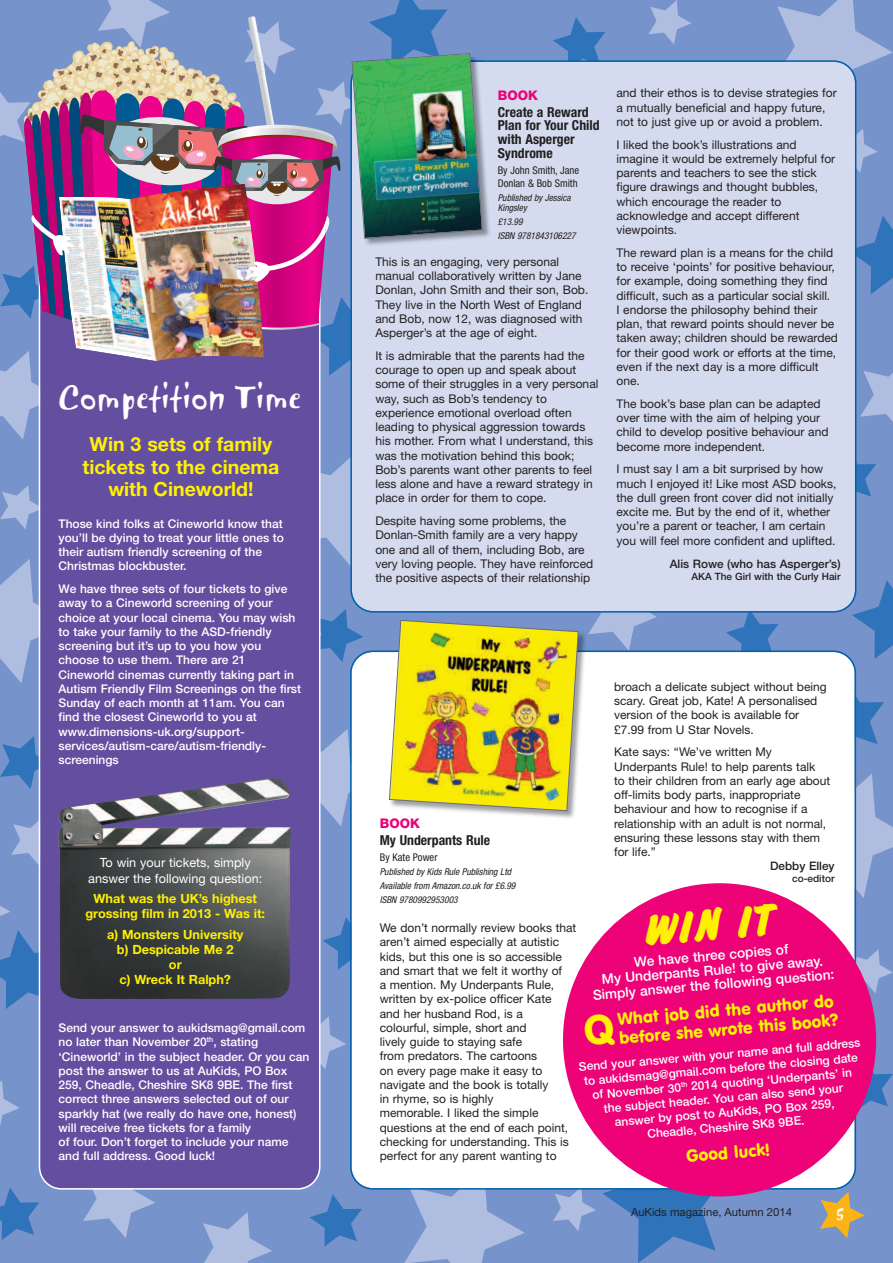
<style>
.page{position:relative;width:893px;height:1263px;background:#7693cb}
.page>*{position:absolute;margin:0;border:0;box-sizing:border-box;transform-origin:0 0}
.t1{font:46.95px "Sayer Script Black";color:#fff101;scale:.84 1}
.t2{font:36.15px "Airstream ITC";color:#fff}
.t3{font:700 19.5px/22.5px "Helvetica Neue LT";color:#fff101;text-align:center}
.t4{font:18.6px "Airstream ITC";color:#fff}
.t5{font:16.8px/19px "VAG Rounded BT";color:#fff101}
.t6{font:500 13.8px/14.5px "Helvetica Neue LT";color:#fff;text-align:center}
.t7{font:700 condensed 13.8px/13.8px "Helvetica Neue LT";color:#231f20}
.t8{font:800 13.35px "Helvetica Neue LT";color:#ed0277}
.t9{font:700 12.75px/15.1px "Helvetica Neue LT";color:#fff101;text-align:center}
.t10{font:12.75px/15.1px "Helvetica Neue LT";color:#fff;text-align:center}
.t11{font:12px/14.2px "Helvetica Neue LT";color:#231f20}
.t12{font:500 12px/14.2px "Helvetica Neue LT";color:#fff}
.t13{font:500 11.7px "Helvetica Neue LT";color:#231f20}
.t14{font:11.25px "Helvetica Neue LT";color:#231f20}
.t15{font:condensed 10.65px/12.8px "Helvetica Neue LT";color:#231f20}
.t16{font:500 10.05px "Helvetica Neue LT";color:#231f20}
.t17{font:italic condensed 9.45px/13.8px "Helvetica Neue LT";color:#231f20}
</style>
<div class="page">
<svg style="left:0;top:559px;width:39px;height:124px"></svg>
<svg style="left:0;top:1080px;width:19px;height:46px"></svg>
<svg style="left:320px;top:1016px;width:26px;height:53px"></svg>
<svg style="left:404px;top:1189px;width:121px;height:74px"></svg>
<svg style="left:777px;top:0;width:116px;height:112px"></svg>
<svg style="left:320px;top:446px;width:30px;height:125px"></svg>
<svg style="left:856px;top:773px;width:37px;height:125px"></svg>
<svg style="left:0;top:736px;width:39px;height:53px"></svg>
<svg style="left:320px;top:609px;width:43px;height:53px"></svg>
<svg style="left:856px;top:449px;width:20px;height:53px"></svg>
<svg style="left:0;top:1188px;width:39px;height:52px"></svg>
<svg style="left:323px;top:917px;width:27px;height:53px"></svg>
<svg style="left:309px;top:1194px;width:53px;height:52px"></svg>
<svg style="left:858px;top:1061px;width:35px;height:51px"></svg>
<svg style="left:726px;top:613px;width:53px;height:37px"></svg>
<svg style="left:553px;top:17px;width:52px;height:43px"></svg>
<svg style="left:856px;top:683px;width:28px;height:68px"></svg>
<svg style="left:602px;top:1189px;width:125px;height:74px"></svg>
<svg style="left:852px;top:580px;width:41px;height:79px"></svg>
<svg style="left:856px;top:216px;width:37px;height:78px"></svg>
<svg style="left:320px;top:729px;width:30px;height:97px"></svg>
<svg style="left:0;top:816px;width:39px;height:193px"></svg>
<svg style="left:83px;top:1189px;width:72px;height:49px"></svg>
<svg style="left:203px;top:1212px;width:69px;height:51px"></svg>
<svg style="left:860px;top:371px;width:33px;height:51px"></svg>
<svg style="left:0;top:485px;width:39px;height:44px"></svg>
<svg style="left:649px;top:0;width:42px;height:44px"></svg>
<svg style="left:856px;top:129px;width:22px;height:44px"></svg>
<svg style="left:553px;top:1189px;width:43px;height:42px"></svg>
<svg style="left:856px;top:949px;width:37px;height:44px"></svg>
<div style="left:350px;top:650px;width:506px;height:539px;background:#fff"></div>
<div style="left:350px;top:60px;width:506px;height:553px;background:#d4dbee"></div>
<div style="left:39px;top:440px;width:281px;height:749px;background:#644ea0"></div>
<svg style="left:820px;top:1192px;width:45px;height:46px"></svg>
<img style="left:579px;top:633px;width:6px;height:17px">
<svg style="left:588px;top:580px;width:69px;height:71px"></svg>
<img style="left:385px;top:652px;width:205px;height:172px">
<img style="left:579px;top:650px;width:11px;height:2px">
<img style="left:389px;top:620px;width:190px;height:191px">
<img style="left:58px;top:778px;width:233px;height:221px">
<img style="left:483px;top:62px;width:13px;height:190px">
<img style="left:0;top:0;width:483px;height:440px">
<div style="left:563px;top:883px;width:313px;height:313px;background:#ed0277;border-radius:50%"></div>
<h2 class="t2" style="left:58px;top:383px;width:245px">Competition Time</h2>
<h3 class="t3" style="left:82px;top:435px;width:198px">Win 3 sets of family tickets to the cinema with Cineworld!</h3>
<p class="t12" style="left:59px;top:517px;width:227px">Those kind folks at Cineworld know that you’ll be dying to treat your little ones to their autism friendly screening of the Christmas blockbuster.</p>
<p class="t12" style="left:59px;top:583px;width:244px">We have three sets of four tickets to give away to a Cineworld screening of your choice at your local cinema. You may wish to take your family to the ASD-friendly screening but it’s up to you how you choose to use them. There are 21<br>Cineworld cinemas currently taking part in Autism Friendly Film Screenings on the first Sunday of each month at 11am. You can find the closest Cineworld to you at www.dimensions-uk.org/support&shy;services/autism-care/autism-friendly&shy;screenings</p>
<p class="t10" style="left:88px;top:856px;width:175px">To win your tickets, simply answer the following question:</p>
<p class="t9" style="left:86px;top:892px;width:181px">What was the UK’s highest grossing film in 2013 - Was it:</p>
<p class="t9" style="left:107px;top:928px;width:138px">a) Monsters University b) Despicable Me 2<br>or<br>c) Wreck It Ralph?</p>
<p class="t12" style="left:59px;top:1022px;width:252px">Send your answer to aukidsmag@gmail.com no later than November 20<sup>th</sup>, stating ‘Cineworld’ in the subject header. Or you can post the answer to us at AuKids, PO Box 259, Cheadle, Cheshire SK8 9BE. The first correct three answers selected out of our sparkly hat (we really do have one, honest) will receive free tickets for a family<br>of four. Don’t forget to include your name and full address. Good luck!</p>
<p class="t8" style="left:498px;top:90px;width:42px">BOOK</p>
<p class="t7" style="left:498px;top:106px;width:103px">Create a Reward<br>Plan for Your Child with Asperger<br>Syndrome</p>
<p class="t15" style="left:498px;top:165px;width:83px">By John Smith, Jane<br>Donlan &amp; Bob Smith</p>
<p class="t17" style="left:498px;top:193px;width:74px;line-height:10.5px">Published by Jessica<br>Kingsley</p>
<p class="t17" style="left:498px;top:216px;width:79px">£13.99<br>ISBN 9781843106227</p>
<p class="t11" style="left:375px;top:256px;width:214px">This is an engaging, very personal manual collaboratively written by Jane Donlan, John Smith and their son, Bob.<br>They live in the North West of England and Bob, now 12, was diagnosed with Asperger’s at the age of eight.</p>
<p class="t11" style="left:375px;top:350px;width:225px">It is admirable that the parents had the courage to open up and speak about some of their struggles in a very personal way, such as Bob’s tendency to experience emotional overload often leading to physical aggression towards his mother. From what I understand, this was the motivation behind this book; Bob’s parents want other parents to feel less alone and have a reward strategy in place in order for them to cope.</p>
<p class="t11" style="left:375px;top:515px;width:219px">Despite having some problems, the Donlan-Smith family are a very happy one and all of them, including Bob, are very loving people. They have reinforced the positive aspects of their relationship</p>
<p class="t11" style="left:616px;top:87px;width:222px">and their ethos is to devise strategies for a mutually beneficial and happy future, not to just give up or avoid a problem.</p>
<p class="t11" style="left:616px;top:138px;width:220px">I liked the book’s illustrations and imagine it would be extremely helpful for parents and teachers to see the stick figure drawings and thought bubbles, which encourage the reader to acknowledge and accept different viewpoints.</p>
<p class="t11" style="left:616px;top:247px;width:223px">The reward plan is a means for the child to receive ‘points’ for positive behaviour, for example, doing something they find difficult, such as a particular social skill.<br>I endorse the philosophy behind their plan, that reward points should never be taken away; children should be rewarded for their good work or efforts at the time, even if the next day is a more difficult one.</p>
<p class="t11" style="left:616px;top:398px;width:213px">The book’s base plan can be adapted over time with the aim of helping your child to develop positive behaviour and become more independent.</p>
<p class="t11" style="left:616px;top:463px;width:221px">I must say I am a bit surprised by how much I enjoyed it! Like most ASD books, the dull green front cover did not initially excite me. But by the end of it, whether you’re a parent or teacher, I am certain you will feel more confident and uplifted.</p>
<p class="t13" style="left:670px;top:559px;width:172px">Alis Rowe (who has Asperger’s)</p>
<p class="t16" style="left:691px;top:572px;width:151px">AKA The Girl with the Curly Hair</p>
<p class="t11" style="left:614px;top:681px;width:214px">broach a delicate subject without being scary. Great job, Kate! A personalised version of the book is available for £7.99 from U Star Novels.</p>
<p class="t11" style="left:614px;top:746px;width:218px">Kate says: “We’ve written My Underpants Rule! to help parents talk<br>to their children from an early age about off-limits body parts, inappropriate behaviour and how to recognise if a relationship with an adult is not normal, ensuring these lessons stay with them for life.”</p>
<p class="t8" style="left:380px;top:818px;width:42px">BOOK</p>
<p class="t7" style="left:380px;top:834px;width:112px">My Underpants Rule</p>
<p class="t15" style="left:380px;top:852px;width:59px">By Kate Power</p>
<p class="t17" style="left:380px;top:866px;width:137px">Published by Kids Rule Publishing Ltd<br>Available from Amazon.co.uk for £6.99<br>ISBN 9780992953003</p>
<p class="t13" style="left:770px;top:861px;width:66px">Debby Elley</p>
<p class="t16" style="left:792px;top:875px;width:44px">co-editor</p>
<h1 class="t1" style="left:641px;top:903px;width:159px;rotate:-5deg">WIN IT</h1>
<p class="t11" style="left:380px;top:922px;width:198px">We don’t normally review books that aren’t aimed especially at autistic kids, but this one is so accessible and smart that we felt it worthy of<br>a mention. My Underpants Rule, written by ex-police officer Kate<br>and her husband Rod, is a<br>colourful, simple, short and<br>lively guide to staying safe<br>from predators. The cartoons<br>on every page make it easy to navigate and the book is totally<br>in rhyme, so is highly<br>memorable. I liked the simple questions at the end of each point, checking for understanding. This is perfect for any parent wanting to</p>
<p class="t6" style="left:590px;top:960px;width:244px;rotate:-5deg">We have three copies of<br>My Underpants Rule! to give away.<br>Simply answer the following question:</p>
<h3 class="t5" style="left:617px;top:1010px;width:221px;rotate:-5deg">What job did the author do before she wrote this book?</h3>
<p class="t12" style="left:578px;top:1061px;width:284px;text-align:center;rotate:-5deg">Send your answer with your name and full address to aukidsmag@gmail.com before the closing date of November 30<sup>th</sup> 2014 quoting ‘Underpants’ in<br>the subject header. You can also send your answer by post to AuKids, PO Box 259,<br>Cheadle, Cheshire SK8 9BE.</p>
<h3 class="t5" style="left:686px;top:1147px;width:85px;rotate:-5deg">Good luck!</h3>
<p class="t14" style="left:631px;top:1208px;width:162px">AuKids magazine, Autumn 2014</p>
<h3 class="t4" style="left:836px;top:1204px;width:10px">5</h3>
</div>
